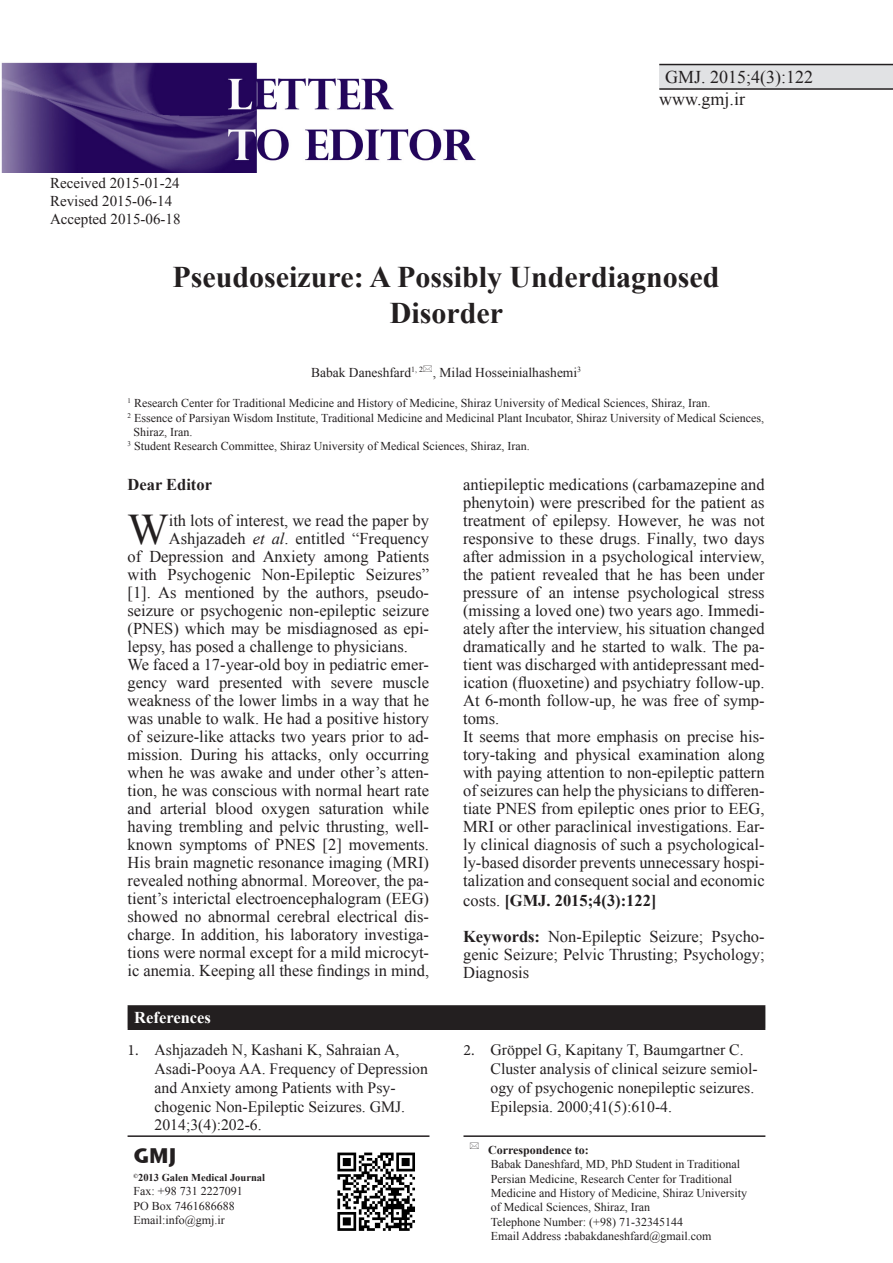
<style>
.page{position:relative;width:893px;height:1263px;background:#fff}
.page>*{position:absolute;margin:0;border:0;box-sizing:border-box;transform-origin:0 0}
.t1{font:43.65px "Times New Roman";color:#231f20}
.ttttitle{font:700 30px/36px "Times New Roman";color:#231f20;text-align:center}
.t2{font:700 21px "Stone Sans ITC";color:#231f20}
.t3{font:18px "Times New Roman";color:#231f20}
.t4{font:16.5px/18px "Times New Roman";color:#231f20;text-align:justify}
.t5{font:700 16.5px "Times New Roman";color:#231f20}
.t6{font:700 16.5px "Times New Roman";color:#fff}
.t7{font:15.75px/18.9px "Times New Roman";color:#231f20}
.ttttitle-2{font:15px "Times New Roman";color:#231f20}
.t8{font:13.5px "Times New Roman";color:#231f20}
.t9{font:12px/14.4px "Times New Roman";color:#231f20}
.t10{font:700 12px "Times New Roman";color:#231f20}
.t11{font:700 10.5px "Times New Roman";color:#231f20}
.s1{font-style:italic}
.s2{font-family:"Minion Pro"}
.s3{font-weight:400}
.s4{font-weight:700}
</style>
<div class="page">
<div style="left:659px;top:65px;width:234px;height:24px;background:#e1e2e4"></div>
<hr style="left:659px;top:64px;width:234px;height:1px;background:#231f20">
<hr style="left:659px;top:88px;width:234px;height:2px;background:#231f20">
<hr style="left:128px;top:1135px;width:301px;height:2px;background:#231f20">
<hr style="left:463px;top:1135px;width:302px;height:2px;background:#231f20">
<img style="left:1px;top:62px;width:475px;height:111px">
<div style="left:128px;top:1006px;width:637px;height:23px;background:#231f20"></div>
<hr style="left:128px;top:1005px;width:637px;height:2px;background:#231f20">
<hr style="left:128px;top:1028px;width:637px;height:2px;background:#231f20">
<img style="left:337px;top:1152px;width:78px;height:79px">
<p class="ttttitle-2" style="left:50px;top:173px;width:131px">Received 2015-01-24</p>
<p class="ttttitle-2" style="left:50px;top:191px;width:124px">Revised 2015-06-14</p>
<p class="ttttitle-2" style="left:50px;top:209px;width:132px">Accepted 2015-06-18</p>
<p class="t3" style="left:665px;top:65px;width:149px">GMJ. 2015;4(3):122</p>
<p class="t3" style="left:659px;top:87px;width:87px">www.gmj.ir</p>
<p class="ttttitle" style="left:173px;top:258px;width:549px">Pseudoseizure: A Possibly Underdiagnosed<br>Disorder</p>
<p class="t8" style="left:311px;top:363px;width:272px">Babak Daneshfard<sup>1,</sup> <sup>2</sup> , Milad Hosseinialhashemi<sup>3</sup></p>
<p class="t9" style="left:128px;top:396px;width:584px"><sup>1</sup> Research Center for Traditional Medicine and History of Medicine, Shiraz University of Medical Sciences, Shiraz, Iran.</p>
<p class="t9" style="left:128px;top:410px;width:638px"><sup>2</sup> Essence of Parsiyan Wisdom Institute, Traditional Medicine and Medicinal Plant Incubator, Shiraz University of Medical Sciences,</p>
<p class="t9" style="left:134px;top:425px;width:60px">Shiraz, Iran.</p>
<p class="t9" style="left:128px;top:439px;width:404px"><sup>3</sup> Student Research Committee, Shiraz University of Medical Sciences, Shiraz, Iran.</p>
<p class="t5" style="left:128px;top:473px;width:86px">Dear Editor</p>
<p class="t1" style="left:128px;top:500px;width:43px">W</p>
<p class="t4" style="left:169px;top:511px;width:262px">ith lots of interest, we read the paper by</p>
<p class="t4" style="left:169px;top:529px;width:262px">Ashjazadeh <span class="s1">et al</span>. entitled “Frequency</p>
<p class="t4" style="left:128px;top:547px;width:303px">of Depression and Anxiety among Patients</p>
<p class="t4" style="left:128px;top:565px;width:303px">with Psychogenic Non-Epileptic Seizures”</p>
<p class="t4" style="left:128px;top:583px;width:303px">[1]. As mentioned by the authors, pseudo-</p>
<p class="t4" style="left:128px;top:601px;width:303px">seizure or psychogenic non-epileptic seizure</p>
<p class="t4" style="left:128px;top:619px;width:303px">(PNES) which may be misdiagnosed as epi-</p>
<p class="t4" style="left:128px;top:637px;width:282px">lepsy, has posed a challenge to physicians.</p>
<p class="t4" style="left:128px;top:655px;width:303px">We faced a 17-year-old boy in pediatric emer&shy;gency ward presented with severe muscle weakness of the lower limbs in a way that he was unable to walk. He had a positive history of seizure-like attacks two years prior to ad&shy;mission. During his attacks, only occurring when he was awake and under other’s atten&shy;tion, he was conscious with normal heart rate and arterial blood oxygen saturation while having trembling and pelvic thrusting, well&shy;known symptoms of PNES [2] movements.<br>His brain magnetic resonance imaging (MRI) revealed nothing abnormal. Moreover, the pa&shy;tient’s interictal electroencephalogram (EEG) showed no abnormal cerebral electrical dis&shy;charge. In addition, his laboratory investiga&shy;tions were normal except for a mild microcyt&shy;ic anemia. Keeping all these findings in mind,</p>
<p class="t6" style="left:134px;top:1006px;width:78px">References</p>
<p class="t7" style="left:155px;top:1040px;width:275px;text-indent:-27px"><span class="s2">1.</span> Ashjazadeh N, Kashani K, Sahraian A, Asadi-Pooya AA. Frequency of Depression and Anxiety among Patients with Psy&shy;chogenic Non-Epileptic Seizures. GMJ.<br>2014;3(4):202-6.</p>
<p class="t2" style="left:134px;top:1137px;width:45px">GMJ</p>
<p class="t11" style="left:134px;top:1170px;width:133px"><sup>©</sup>2013 Galen Medical Journal</p>
<p class="t9" style="left:134px;top:1184px;width:111px">Fax: +98 731 2227091</p>
<p class="t9" style="left:134px;top:1198px;width:103px">PO Box 7461686688</p>
<p class="t9" style="left:134px;top:1213px;width:93px">Email:info@gmj.ir</p>
<p class="t4" style="left:463px;top:475px;width:303px">antiepileptic medications (carbamazepine and phenytoin) were prescribed for the patient as treatment of epilepsy. However, he was not responsive to these drugs. Finally, two days after admission in a psychological interview, the patient revealed that he has been under pressure of an intense psychological stress (missing a loved one) two years ago. Immedi&shy;ately after the interview, his situation changed dramatically and he started to walk. The pa&shy;tient was discharged with antidepressant med&shy;ication (fluoxetine) and psychiatry follow-up.<br>At 6-month follow-up, he was free of symp&shy;toms.</p>
<p class="t4" style="left:463px;top:727px;width:303px">It seems that more emphasis on precise his&shy;tory-taking and physical examination along with paying attention to non-epileptic pattern of seizures can help the physicians to differen&shy;tiate PNES from epileptic ones prior to EEG, MRI or other paraclinical investigations. Ear&shy;ly clinical diagnosis of such a psychological&shy;ly-based disorder prevents unnecessary hospi&shy;talization and consequent social and economic</p>
<p class="t5" style="left:463px;top:889px;width:195px"><span class="s3">costs.</span> [GMJ. 2015;4(3):122]</p>
<p class="t4" style="left:463px;top:927px;width:303px"><span class="s4">Keywords:</span> Non-Epileptic Seizure; Psycho&shy;genic Seizure; Pelvic Thrusting; Psychology; Diagnosis</p>
<p class="t7" style="left:490px;top:1040px;width:269px;text-indent:-27px"><span class="s2">2.</span> Gröppel G, Kapitany T, Baumgartner C.<br>Cluster analysis of clinical seizure semiol&shy;ogy of psychogenic nonepileptic seizures.<br>Epilepsia. 2000;41(5):610-4.</p>
<p class="t10" style="left:488px;top:1141px;width:102px">Correspondence to:</p>
<p class="t9" style="left:491px;top:1157px;width:258px">Babak Daneshfard, MD, PhD Student in Traditional Persian Medicine, Research Center for Traditional Medicine and History of Medicine, Shiraz University of Medical Sciences, Shiraz, Iran</p>
<p class="t9" style="left:491px;top:1214px;width:194px">Telephone Number: (+98) 71-32345144</p>
<p class="t9" style="left:491px;top:1229px;width:222px">Email Address <span class="s4">:</span>babakdaneshfard@gmail.com</p>
</div>
